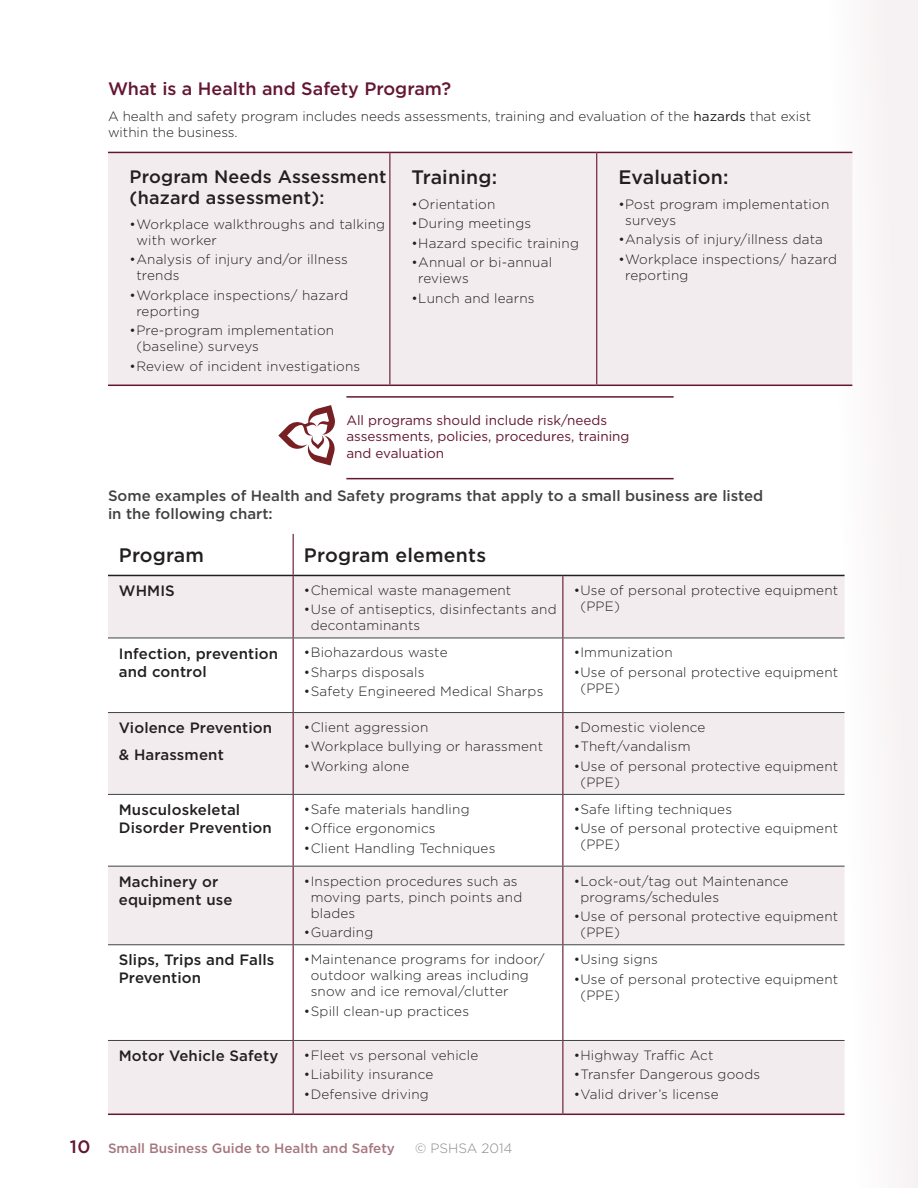
<style>
.page{position:relative;width:918px;height:1188px;background:#fff}
.page>*{position:absolute;margin:0;border:0;box-sizing:border-box;transform-origin:0 0}
.Table_Heading_large{font:500 19.5px "Gotham";letter-spacing:.01em;color:#231f20}
.Table_Heading_large-2{font:500 18px/21px "Gotham";letter-spacing:.01em;color:#231f20}
.Heading_2_orange{font:500 18px "Gotham";color:#641633}
.table_heading{font:500 15px/18px "Gotham";letter-spacing:.01em;color:#231f20}
.Heading_4_-yellow{font:500 15px/18px "Gotham";color:#414343}
.Body{font:300 13.5px/16.2px "Gotham";letter-spacing:.015em;color:#231f20}
.Warning{font:13.5px/16.5px "Gotham";color:#641633}
.t1{font:500 13.5px "Gotham";color:#a67681}
.t2{font:300 13.5px "Gotham";color:#8d8887}
.s1{font-weight:400}
.s2{font-size:18px;color:#641633}
</style>
<div class="page">
<div style="left:821px;top:0;width:97px;height:1188px;background:#f9f7f7"></div>
<div style="left:108px;top:153px;width:744px;height:232px;background:#f3ecee"></div>
<hr style="left:389px;top:153px;width:1px;height:232px;background:#641633">
<hr style="left:596px;top:153px;width:1px;height:232px;background:#641633">
<hr style="left:108px;top:385px;width:282px;height:1px;background:#641633">
<hr style="left:390px;top:385px;width:207px;height:1px;background:#641633">
<hr style="left:597px;top:385px;width:255px;height:1px;background:#641633">
<hr style="left:108px;top:152px;width:282px;height:1px;background:#641633">
<hr style="left:390px;top:152px;width:207px;height:1px;background:#641633">
<hr style="left:597px;top:152px;width:255px;height:1px;background:#641633">
<hr style="left:346px;top:396px;width:328px;height:2px;background:#641633">
<hr style="left:346px;top:478px;width:328px;height:1px;background:#641633">
<svg style="left:108px;top:576px;width:737px;height:538px;fill:#f3ecee"></svg>
<hr style="left:293px;top:534px;width:1px;height:41px;background:#641633">
<hr style="left:293px;top:576px;width:1px;height:62px;background:#641633">
<hr style="left:562px;top:576px;width:1px;height:62px;background:#641633">
<hr style="left:293px;top:638px;width:1px;height:74px;background:#641633">
<hr style="left:562px;top:638px;width:1px;height:74px;background:#641633">
<hr style="left:293px;top:713px;width:1px;height:81px;background:#641633">
<hr style="left:562px;top:713px;width:1px;height:81px;background:#641633">
<hr style="left:293px;top:795px;width:1px;height:71px;background:#641633">
<hr style="left:562px;top:795px;width:1px;height:71px;background:#641633">
<hr style="left:293px;top:867px;width:1px;height:77px;background:#641633">
<hr style="left:562px;top:867px;width:1px;height:77px;background:#641633">
<hr style="left:293px;top:945px;width:1px;height:95px;background:#641633">
<hr style="left:562px;top:945px;width:1px;height:95px;background:#641633">
<hr style="left:293px;top:1041px;width:1px;height:73px;background:#641633">
<hr style="left:562px;top:1041px;width:1px;height:73px;background:#641633">
<hr style="left:108px;top:575px;width:185px;height:1px;background:#231f20">
<hr style="left:293px;top:575px;width:270px;height:1px;background:#231f20">
<hr style="left:563px;top:575px;width:282px;height:1px;background:#231f20">
<hr style="left:108px;top:638px;width:185px;height:1px;background:#414343">
<hr style="left:293px;top:638px;width:270px;height:1px;background:#414343">
<hr style="left:563px;top:638px;width:282px;height:1px;background:#414343">
<hr style="left:108px;top:712px;width:185px;height:1px;background:#414343">
<hr style="left:293px;top:712px;width:270px;height:1px;background:#414343">
<hr style="left:563px;top:712px;width:282px;height:1px;background:#414343">
<hr style="left:108px;top:794px;width:185px;height:1px;background:#414343">
<hr style="left:293px;top:794px;width:270px;height:1px;background:#414343">
<hr style="left:563px;top:794px;width:282px;height:1px;background:#414343">
<hr style="left:108px;top:866px;width:185px;height:1px;background:#414343">
<hr style="left:293px;top:866px;width:270px;height:1px;background:#414343">
<hr style="left:563px;top:866px;width:282px;height:1px;background:#414343">
<hr style="left:108px;top:944px;width:185px;height:1px;background:#414343">
<hr style="left:293px;top:944px;width:270px;height:1px;background:#414343">
<hr style="left:563px;top:944px;width:282px;height:1px;background:#414343">
<hr style="left:108px;top:1040px;width:185px;height:1px;background:#414343">
<hr style="left:293px;top:1040px;width:270px;height:1px;background:#414343">
<hr style="left:563px;top:1040px;width:282px;height:1px;background:#414343">
<hr style="left:108px;top:1114px;width:185px;height:1px;background:#641633">
<hr style="left:293px;top:1114px;width:270px;height:1px;background:#641633">
<hr style="left:563px;top:1114px;width:282px;height:1px;background:#641633">
<svg style="left:278px;top:405px;width:57px;height:61px"></svg>
<p class="Heading_2_orange" style="left:108px;top:77px;width:345px">What is a Health and Safety Program?</p>
<p class="Body" style="left:108px;top:107px;width:705px">A health and safety program includes needs assessments, training and evaluation of the <span class="s1">hazards</span> that exist within the business.</p>
<p class="Table_Heading_large-2" style="left:130px;top:166px;width:259px">Program Needs Assessment (hazard assessment):</p>
<p class="Body" style="left:136px;top:216px;width:250px;text-indent:-7px">•Workplace walkthroughs and talking with worker</p>
<p class="Body" style="left:136px;top:251px;width:213px;text-indent:-7px">•Analysis of injury and/or illness trends</p>
<p class="Body" style="left:136px;top:287px;width:213px;text-indent:-7px">•Workplace inspections/ hazard reporting</p>
<p class="Body" style="left:136px;top:322px;width:199px;text-indent:-7px">•Pre-program implementation (baseline) surveys</p>
<p class="Body" style="left:130px;top:358px;width:232px">•Review of incident investigations</p>
<p class="Table_Heading_large" style="left:618px;top:165px;width:112px">Evaluation:</p>
<p class="Body" style="left:625px;top:196px;width:206px;text-indent:-7px">•Post program implementation surveys</p>
<p class="Body" style="left:618px;top:231px;width:206px">•Analysis of injury/illness data</p>
<p class="Body" style="left:625px;top:251px;width:213px;text-indent:-7px">•Workplace inspections/ hazard reporting</p>
<p class="Table_Heading_large" style="left:411px;top:165px;width:87px">Training:</p>
<p class="Body" style="left:411px;top:196px;width:85px">•Orientation</p>
<p class="Body" style="left:411px;top:215px;width:121px">•During meetings</p>
<p class="Body" style="left:411px;top:234px;width:169px">•Hazard specific training</p>
<p class="Body" style="left:418px;top:254px;width:135px;text-indent:-7px">•Annual or bi-annual reviews</p>
<p class="Body" style="left:411px;top:289px;width:125px">•Lunch and learns</p>
<p class="Warning" style="left:346px;top:411px;width:285px">All programs should include risk/needs assessments, policies, procedures, training and evaluation</p>
<p class="Heading_4_-yellow" style="left:108px;top:487px;width:657px">Some examples of Health and Safety programs that apply to a small business are listed in the following chart:</p>
<p class="Table_Heading_large" style="left:119px;top:543px;width:87px">Program</p>
<p class="Table_Heading_large" style="left:304px;top:543px;width:184px">Program elements</p>
<p class="table_heading" style="left:119px;top:582px;width:58px">WHMIS</p>
<p class="Body" style="left:304px;top:582px;width:209px">•Chemical waste management</p>
<p class="Body" style="left:311px;top:601px;width:247px;text-indent:-7px">•Use of antiseptics, disinfectants and decontaminants</p>
<p class="Body" style="left:580px;top:582px;width:259px;text-indent:-7px">•Use of personal protective equipment (PPE)</p>
<p class="table_heading" style="left:119px;top:644px;width:161px">Infection, prevention and control</p>
<p class="Body" style="left:304px;top:644px;width:145px">•Biohazardous waste</p>
<p class="Body" style="left:304px;top:664px;width:122px">•Sharps disposals</p>
<p class="Body" style="left:304px;top:683px;width:241px">•Safety Engineered Medical Sharps</p>
<p class="table_heading" style="left:119px;top:719px;width:155px">Violence Prevention</p>
<p class="table_heading" style="left:119px;top:745px;width:107px">&amp; Harassment</p>
<p class="Body" style="left:304px;top:719px;width:126px">•Client aggression</p>
<p class="Body" style="left:304px;top:738px;width:241px">•Workplace bullying or harassment</p>
<p class="Body" style="left:304px;top:757px;width:107px">•Working alone</p>
<p class="table_heading" style="left:119px;top:801px;width:154px">Musculoskeletal<br>Disorder Prevention</p>
<p class="Body" style="left:304px;top:801px;width:167px">•Safe materials handling</p>
<p class="Body" style="left:304px;top:820px;width:133px">•Office ergonomics</p>
<p class="Body" style="left:304px;top:839px;width:193px">•Client Handling Techniques</p>
<p class="table_heading" style="left:119px;top:872px;width:115px">Machinery or equipment use</p>
<p class="Body" style="left:311px;top:872px;width:213px;text-indent:-7px">•Inspection procedures such as moving parts, pinch points and blades</p>
<p class="Body" style="left:304px;top:924px;width:71px">•Guarding</p>
<p class="table_heading" style="left:119px;top:951px;width:157px">Slips, Trips and Falls<br>Prevention</p>
<p class="Body" style="left:311px;top:951px;width:235px;text-indent:-7px">•Maintenance programs for indoor/ outdoor walking areas including snow and ice removal/clutter</p>
<p class="Body" style="left:304px;top:1003px;width:167px">•Spill clean-up practices</p>
<p class="table_heading" style="left:119px;top:1047px;width:161px">Motor Vehicle Safety</p>
<p class="Body" style="left:304px;top:1047px;width:176px">•Fleet vs personal vehicle</p>
<p class="Body" style="left:304px;top:1066px;width:131px">•Liability insurance</p>
<p class="Body" style="left:304px;top:1085px;width:126px">•Defensive driving</p>
<p class="t1" style="left:70px;top:1139px;width:327px"><span class="s2">10</span> Small Business Guide to Health and Safety</p>
<p class="t2" style="left:415px;top:1139px;width:99px">© PSHSA 2014</p>
<p class="Body" style="left:574px;top:644px;width:101px">•Immunization</p>
<p class="Body" style="left:580px;top:664px;width:259px;text-indent:-7px">•Use of personal protective equipment (PPE)</p>
<p class="Body" style="left:574px;top:719px;width:133px">•Domestic violence</p>
<p class="Body" style="left:574px;top:738px;width:119px">•Theft/vandalism</p>
<p class="Body" style="left:580px;top:757px;width:259px;text-indent:-7px">•Use of personal protective equipment (PPE)</p>
<p class="Body" style="left:574px;top:801px;width:160px">•Safe lifting techniques</p>
<p class="Body" style="left:580px;top:820px;width:259px;text-indent:-7px">•Use of personal protective equipment (PPE)</p>
<p class="Body" style="left:580px;top:872px;width:209px;text-indent:-7px">•Lock-out/tag out Maintenance programs/schedules</p>
<p class="Body" style="left:580px;top:908px;width:259px;text-indent:-7px">•Use of personal protective equipment (PPE)</p>
<p class="Body" style="left:574px;top:951px;width:86px">•Using signs</p>
<p class="Body" style="left:580px;top:970px;width:259px;text-indent:-7px">•Use of personal protective equipment (PPE)</p>
<p class="Body" style="left:574px;top:1047px;width:141px">•Highway Traffic Act</p>
<p class="Body" style="left:574px;top:1066px;width:188px">•Transfer Dangerous goods</p>
<p class="Body" style="left:574px;top:1085px;width:146px">•Valid driver’s license</p>
</div>
